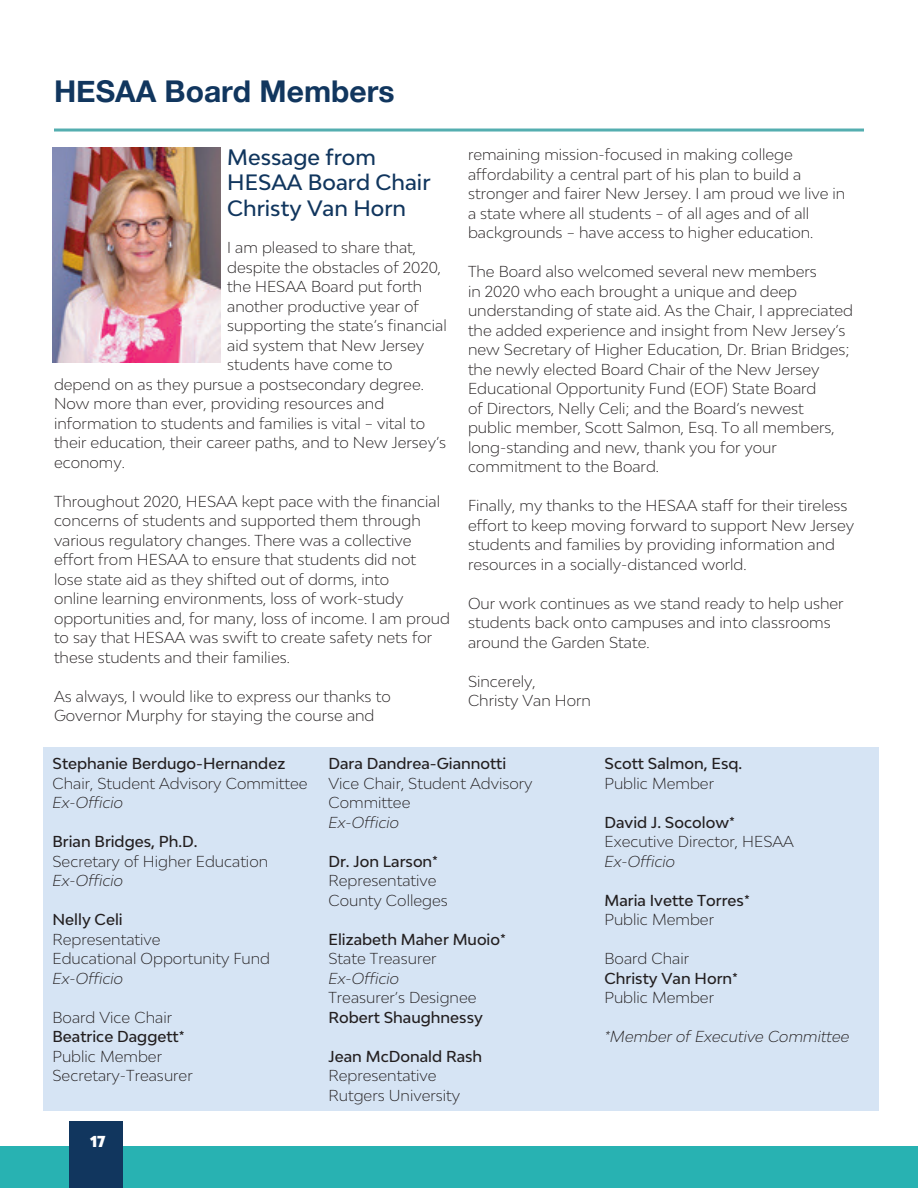
<style>
.page{position:relative;width:918px;height:1188px;background:#fff}
.page>*{position:absolute;margin:0;border:0;box-sizing:border-box;transform-origin:0 0}
.t1{font:700 30px "Helvetica Neue";color:#11365e}
.t2{font:500 21px/25.5px "Bw Modelica";color:#11365e}
.t3{font:300 15px/19.5px "Bw Modelica";color:#231f20}
.t4{font:500 15px "Bw Modelica";color:#231f20}
.t5{font:italic 300 15px "Bw Modelica";color:#231f20}
.t6{font:900 15px "Bw Modelica";color:#fff}
</style>
<div class="page">
<hr style="left:54px;top:129px;width:810px;height:3px;background:#54aeb0">
<div style="left:0;top:1147px;width:918px;height:41px;background:#28b2b2"></div>
<div style="left:69px;top:1121px;width:54px;height:67px;background:#11365e"></div>
<div style="left:43px;top:747px;width:836px;height:364px;background:#d6e4f4"></div>
<img style="left:52px;top:147px;width:168px;height:216px">
<p class="t1" style="left:54px;top:68px;width:342px">HESAA Board Members</p>
<p class="t2" style="left:227px;top:144px;width:205px">Message from<br>HESAA Board Chair<br>Christy Van Horn</p>
<p class="t3" style="left:227px;top:238px;width:190px">I am pleased to share that,</p>
<p class="t3" style="left:227px;top:257px;width:215px">despite the obstacles of 2020,</p>
<p class="t3" style="left:227px;top:277px;width:196px">the HESAA Board put forth</p>
<p class="t3" style="left:227px;top:296px;width:193px">another productive year of</p>
<p class="t3" style="left:227px;top:316px;width:221px">supporting the state’s financial</p>
<p class="t3" style="left:227px;top:335px;width:199px">aid system that New Jersey</p>
<p class="t3" style="left:227px;top:355px;width:167px">students have come to</p>
<p class="t3" style="left:54px;top:374px;width:371px">depend on as they pursue a postsecondary degree.</p>
<p class="t3" style="left:54px;top:394px;width:332px">Now more than ever, providing resources and</p>
<p class="t3" style="left:54px;top:413px;width:373px">information to students and families is vital – vital to</p>
<p class="t3" style="left:54px;top:433px;width:394px">their education, their career paths, and to New Jersey’s</p>
<p class="t3" style="left:54px;top:452px;width:72px">economy.</p>
<p class="t3" style="left:54px;top:491px;width:398px">Throughout 2020, HESAA kept pace with the financial concerns of students and supported them through various regulatory changes. There was a collective effort from HESAA to ensure that students did not<br>lose state aid as they shifted out of dorms, into<br>online learning environments, loss of work-study opportunities and, for many, loss of income. I am proud to say that HESAA was swift to create safety nets for these students and their families.</p>
<p class="t3" style="left:54px;top:686px;width:338px">As always, I would like to express our thanks to<br>Governor Murphy for staying the course and</p>
<p class="t3" style="left:468px;top:145px;width:379px">remaining mission-focused in making college affordability a central part of his plan to build a stronger and fairer New Jersey. I am proud we live in a state where all students – of all ages and of all backgrounds – have access to higher education.</p>
<p class="t3" style="left:468px;top:262px;width:387px">The Board also welcomed several new members<br>in 2020 who each brought a unique and deep understanding of state aid. As the Chair, I appreciated the added experience and insight from New Jersey’s new Secretary of Higher Education, Dr. Brian Bridges; the newly elected Board Chair of the New Jersey Educational Opportunity Fund (EOF) State Board<br>of Directors, Nelly Celi; and the Board’s newest<br>public member, Scott Salmon, Esq. To all members, long-standing and new, thank you for your commitment to the Board.</p>
<p class="t3" style="left:468px;top:496px;width:388px">Finally, my thanks to the HESAA staff for their tireless effort to keep moving forward to support New Jersey students and families by providing information and resources in a socially-distanced world.</p>
<p class="t3" style="left:468px;top:593px;width:377px">Our work continues as we stand ready to help usher students back onto campuses and into classrooms around the Garden State.</p>
<p class="t3" style="left:468px;top:671px;width:69px">Sincerely,</p>
<p class="t3" style="left:468px;top:691px;width:125px">Christy Van Horn</p>
<p class="t4" style="left:52px;top:754px;width:234px">Stephanie Berdugo-Hernandez</p>
<p class="t3" style="left:52px;top:773px;width:257px">Chair, Student Advisory Committee</p>
<p class="t5" style="left:52px;top:793px;width:72px">Ex-Officio</p>
<p class="t4" style="left:52px;top:832px;width:147px">Brian Bridges, Ph.D.</p>
<p class="t3" style="left:52px;top:851px;width:217px">Secretary of Higher Education</p>
<p class="t5" style="left:52px;top:871px;width:72px">Ex-Officio</p>
<p class="t4" style="left:52px;top:910px;width:72px">Nelly Celi</p>
<p class="t3" style="left:52px;top:929px;width:110px">Representative</p>
<p class="t3" style="left:52px;top:949px;width:219px">Educational Opportunity Fund</p>
<p class="t5" style="left:52px;top:968px;width:72px">Ex-Officio</p>
<p class="t3" style="left:52px;top:1007px;width:121px">Board Vice Chair</p>
<p class="t4" style="left:52px;top:1027px;width:134px">Beatrice Daggett*</p>
<p class="t3" style="left:52px;top:1046px;width:111px">Public Member</p>
<p class="t3" style="left:52px;top:1066px;width:142px">Secretary-Treasurer</p>
<p class="t6" style="left:90px;top:1132px;width:17px">17</p>
<p class="t4" style="left:328px;top:754px;width:179px">Dara Dandrea-Giannotti</p>
<p class="t3" style="left:328px;top:773px;width:206px">Vice Chair, Student Advisory<br>Committee</p>
<p class="t5" style="left:328px;top:812px;width:72px">Ex-Officio</p>
<p class="t4" style="left:328px;top:851px;width:111px">Dr. Jon Larson*</p>
<p class="t3" style="left:328px;top:871px;width:110px">Representative</p>
<p class="t3" style="left:328px;top:890px;width:121px">County Colleges</p>
<p class="t4" style="left:328px;top:929px;width:179px">Elizabeth Maher Muoio*</p>
<p class="t3" style="left:328px;top:949px;width:109px">State Treasurer</p>
<p class="t5" style="left:328px;top:968px;width:72px">Ex-Officio</p>
<p class="t3" style="left:328px;top:988px;width:150px">Treasurer’s Designee</p>
<p class="t4" style="left:328px;top:1007px;width:156px">Robert Shaughnessy</p>
<p class="t4" style="left:328px;top:1046px;width:155px">Jean McDonald Rash</p>
<p class="t3" style="left:328px;top:1066px;width:110px">Representative</p>
<p class="t3" style="left:328px;top:1085px;width:133px">Rutgers University</p>
<p class="t4" style="left:604px;top:754px;width:139px">Scott Salmon, Esq.</p>
<p class="t3" style="left:604px;top:773px;width:111px">Public Member</p>
<p class="t4" style="left:604px;top:812px;width:132px">David J. Socolow*</p>
<p class="t3" style="left:604px;top:832px;width:191px">Executive Director, HESAA</p>
<p class="t5" style="left:604px;top:851px;width:72px">Ex-Officio</p>
<p class="t4" style="left:604px;top:890px;width:147px">Maria Ivette Torres*</p>
<p class="t3" style="left:604px;top:910px;width:111px">Public Member</p>
<p class="t3" style="left:604px;top:949px;width:86px">Board Chair</p>
<p class="t4" style="left:604px;top:968px;width:135px">Christy Van Horn*</p>
<p class="t3" style="left:604px;top:988px;width:111px">Public Member</p>
<p class="t5" style="left:604px;top:1027px;width:247px">*Member of Executive Committee</p>
</div>
